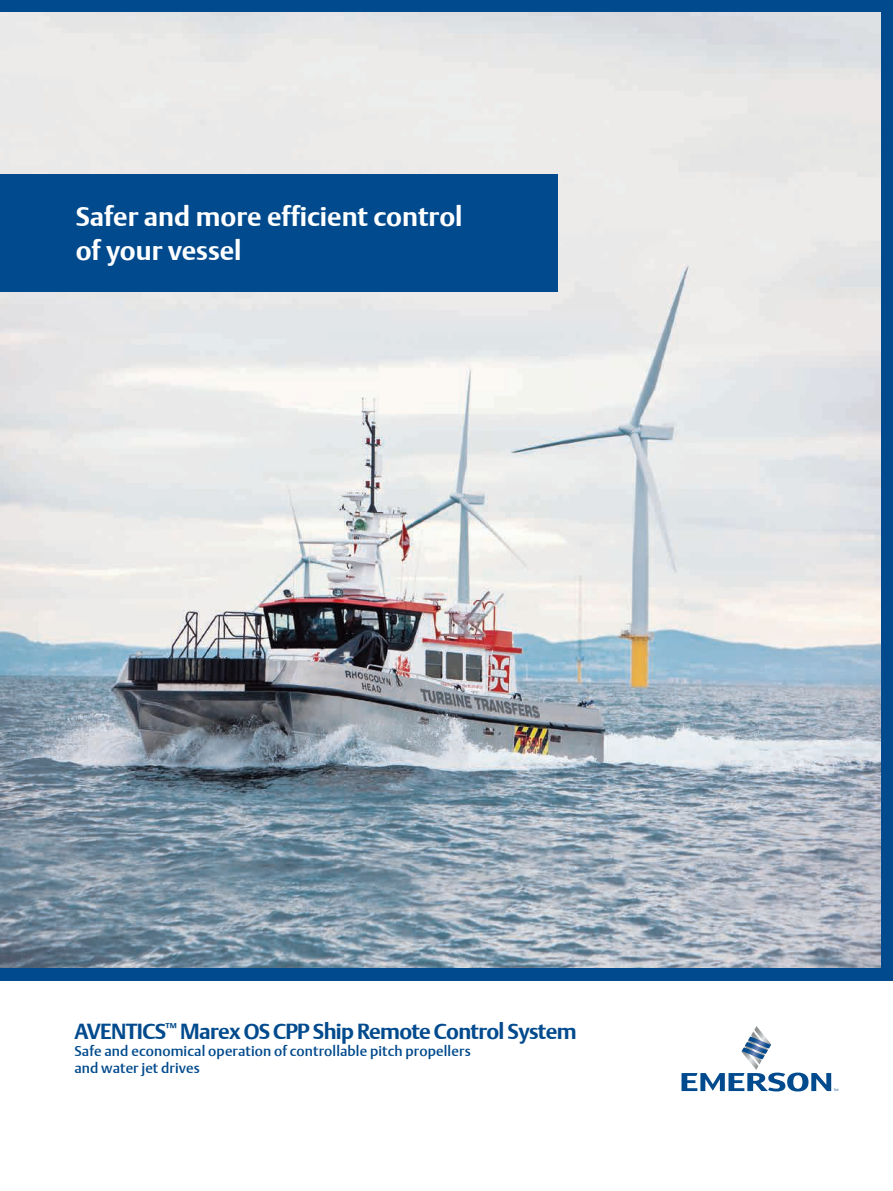
<style>
.page{position:relative;width:893px;height:1191px;background:#fff}
.page>*{position:absolute;margin:0;border:0;box-sizing:border-box;transform-origin:0 0}
.t1{font:700 27px/33.8px "DTL Argo T";color:#fff}
.t2{font:700 21.75px "DTL Argo T";letter-spacing:-.03em;color:#004a8d}
.t3{font:500 14.25px/17.1px "DTL Argo T";letter-spacing:.005em;color:#004a8d}
</style>
<div class="page">
<div style="left:0;top:0;width:893px;height:980px;background:#004a8d"></div>
<img style="left:0;top:12px;width:881px;height:955px">
<div style="left:0;top:174px;width:557px;height:117px;background:#004a8d"></div>
<svg style="left:681px;top:1026px;width:157px;height:65px"></svg>
<h1 class="t1" style="left:76px;top:199px;width:388px">Safer and more efficient control of your vessel</h1>
<h2 class="t2" style="left:74px;top:1018px;width:504px">AVENTICS<sup>™</sup> Marex OS CPP Ship Remote Control System</h2>
<p class="t3" style="left:74px;top:1042px;width:398px">Safe and economical operation of controllable pitch propellers and water jet drives</p>
</div>
